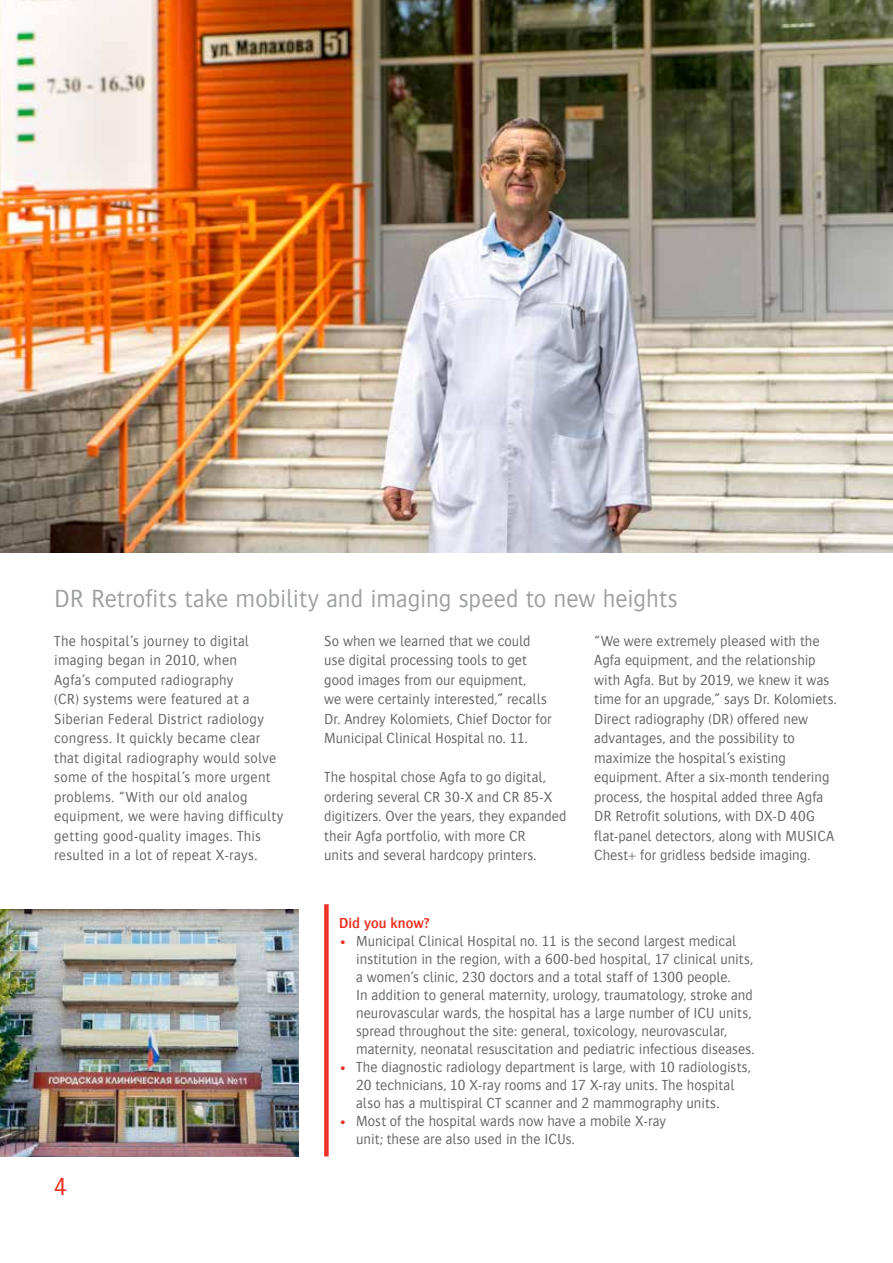
<style>
.page{position:relative;width:893px;height:1263px;background:#fff}
.page>*{position:absolute;margin:0;border:0;box-sizing:border-box;transform-origin:0 0}
.t1{font:300 25.5px "Bosis For Agfa";color:#9d9fa2}
.t2{font:300 25.5px "Bosis For Agfa";color:#ee3124}
.t3{font:300 15px/19.5px "Bosis For Agfa";color:#636466}
.t4{font:600 15px "Bosis For Agfa";color:#ee3124}
.s1{color:#ee3124}
</style>
<div class="page">
<div style="left:324px;top:904px;width:5px;height:252px;background:#ee3124"></div>
<img style="left:0;top:910px;width:299px;height:246px">
<img style="left:0;top:0;width:893px;height:552px">
<h1 class="t1" style="left:54px;top:585px;width:625px">DR Retrofits take mobility and imaging speed to new heights</h1>
<p class="t3" style="left:54px;top:631px;width:231px">The hospital’s journey to digital imaging began in 2010, when<br>Agfa’s computed radiography<br>(CR) systems were featured at a Siberian Federal District radiology congress. It quickly became clear that digital radiography would solve some of the hospital’s more urgent problems. “With our old analog equipment, we were having difficulty getting good-quality images. This resulted in a lot of repeat X-rays.</p>
<p class="t3" style="left:324px;top:631px;width:229px">So when we learned that we could use digital processing tools to get good images from our equipment,<br>we were certainly interested,” recalls Dr. Andrey Kolomiets, Chief Doctor for Municipal Clinical Hospital no. 11.</p>
<p class="t3" style="left:594px;top:631px;width:244px">“We were extremely pleased with the Agfa equipment, and the relationship with Agfa. But by 2019, we knew it was time for an upgrade,” says Dr. Kolomiets.<br>Direct radiography (DR) offered new advantages, and the possibility to maximize the hospital’s existing equipment. After a six-month tendering process, the hospital added three Agfa DR Retrofit solutions, with DX-D 40G flat-panel detectors, along with MUSICA Chest+ for gridless bedside imaging.</p>
<p class="t3" style="left:324px;top:767px;width:244px">The hospital chose Agfa to go digital, ordering several CR 30-X and CR 85-X digitizers. Over the years, they expanded their Agfa portfolio, with more CR<br>units and several hardcopy printers.</p>
<h1 class="t2" style="left:54px;top:1173px;width:15px">4</h1>
<p class="t4" style="left:339px;top:915px;width:92px">Did you know?</p>
<p class="t3" style="left:356px;top:931px;width:400px;line-height:18px;text-indent:-17px"><span class="s1">•</span> Municipal Clinical Hospital no. 11 is the second largest medical institution in the region, with a 600-bed hospital, 17 clinical units, a women’s clinic, 230 doctors and a total staff of 1300 people.<br>In addition to general maternity, urology, traumatology, stroke and neurovascular wards, the hospital has a large number of ICU units, spread throughout the site: general, toxicology, neurovascular, maternity, neonatal resuscitation and pediatric infectious diseases.</p>
<p class="t3" style="left:356px;top:1057px;width:396px;line-height:18px;text-indent:-17px"><span class="s1">•</span> The diagnostic radiology department is large, with 10 radiologists,<br>20 technicians, 10 X-ray rooms and 17 X-ray units. The hospital also has a multispiral CT scanner and 2 mammography units.</p>
<p class="t3" style="left:356px;top:1111px;width:312px;line-height:18px;text-indent:-17px"><span class="s1">•</span> Most of the hospital wards now have a mobile X-ray unit; these are also used in the ICUs.</p>
</div>
